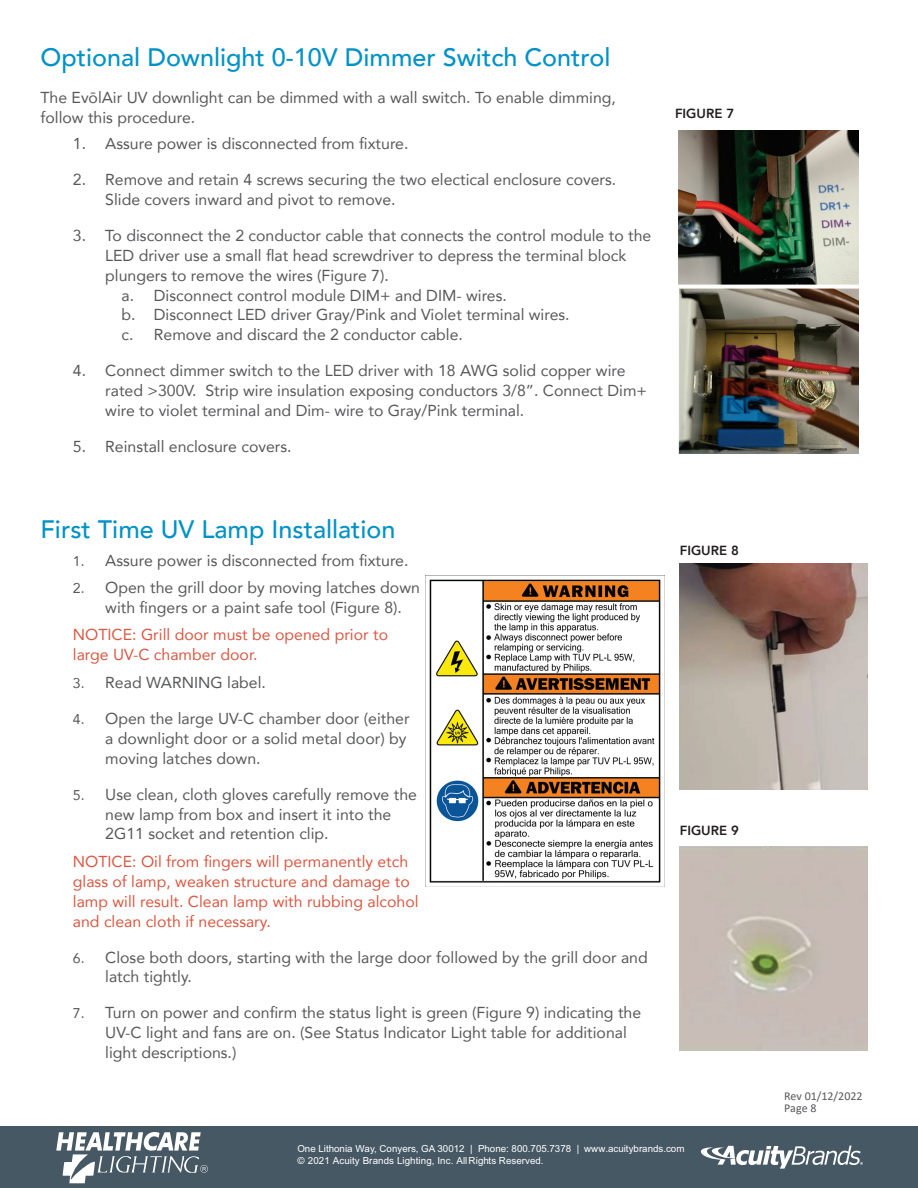
<style>
.page{position:relative;width:918px;height:1188px;background:#fff}
.page>*{position:absolute;margin:0;border:0;box-sizing:border-box;transform-origin:0 0}
.t1{font:500 25.2px "Avenir";color:#0092c7}
.t2{font:15.9px/19.8px "Avenir";color:#57585a}
.t3{font:15.9px/19.8px "Avenir";color:#d95842}
.t4{font:800 13.2px "Avenir";color:#231f20}
.t5{font:12px "Calibri";color:#57585a}
.t6{font:9.75px/11.6px "Arial";color:#fff}
.s1{font-size:14.1px}
</style>
<div class="page">
<div style="left:0;top:1126px;width:918px;height:61px;background:#475865"></div>
<svg style="left:701px;top:1146px;width:162px;height:23px"></svg>
<svg style="left:56px;top:1132px;width:152px;height:51px"></svg>
<img style="left:680px;top:847px;width:187px;height:204px">
<img style="left:680px;top:564px;width:187px;height:226px">
<img style="left:678px;top:131px;width:180px;height:322px">
<img style="left:425px;top:576px;width:239px;height:311px">
<h1 class="t1" style="left:40px;top:35px;width:571px">Optional Downlight 0-10V Dimmer Switch Control</h1>
<p class="t2" style="left:40px;top:87px;width:577px">The EvōlAir UV downlight can be dimmed with a wall switch. To enable dimming, follow this procedure.</p>
<p class="t2" style="left:73px;top:133px;width:337px">1. Assure power is disconnected from fixture.</p>
<p class="t2" style="left:105px;top:169px;width:513px;text-indent:-32px">2. Remove and retain 4 screws securing the two electical enclosure covers.<br>Slide covers inward and pivot to remove.</p>
<p class="t2" style="left:73px;top:225px;width:580px">3. To disconnect the 2 conductor cable that connects the control module to the</p>
<p class="t2" style="left:105px;top:245px;width:523px">LED driver use a small flat head screwdriver to depress the terminal block</p>
<p class="t2" style="left:105px;top:265px;width:285px">plungers to remove the wires (Figure 7).</p>
<p class="t2" style="left:121px;top:285px;width:387px">a. Disconnect control module DIM+ and DIM- wires.</p>
<p class="t2" style="left:121px;top:305px;width:450px">b. Disconnect LED driver Gray/Pink and Violet terminal wires.</p>
<p class="t2" style="left:121px;top:324px;width:343px">c. Remove and discard the 2 conductor cable.</p>
<p class="t2" style="left:105px;top:360px;width:543px;text-indent:-32px">4. Connect dimmer switch to the LED driver with 18 AWG solid copper wire rated &gt;300V. Strip wire insulation exposing conductors 3/8”. Connect Dim+ wire to violet terminal and Dim- wire to Gray/Pink terminal.</p>
<p class="t2" style="left:73px;top:436px;width:220px">5. Reinstall enclosure covers.</p>
<p class="t4" style="left:675px;top:103px;width:61px">FIGURE 7</p>
<h1 class="t1" style="left:40px;top:508px;width:357px">First Time UV Lamp Installation</h1>
<p class="t2" style="left:73px;top:550px;width:337px"><span class="s1">1.</span> Assure power is disconnected from fixture.</p>
<p class="t2" style="left:105px;top:577px;width:316px;text-indent:-32px"><span class="s1">2.</span> Open the grill door by moving latches down with fingers or a paint safe tool (Figure 8).</p>
<p class="t3" style="left:73px;top:625px;width:317px">NOTICE: Grill door must be opened prior to large UV-C chamber door.</p>
<p class="t2" style="left:73px;top:672px;width:195px"><span class="s1">3.</span> Read WARNING label.</p>
<p class="t2" style="left:105px;top:708px;width:306px;text-indent:-32px"><span class="s1">4.</span> Open the large UV-C chamber door (either a downlight door or a solid metal door) by moving latches down.</p>
<p class="t2" style="left:105px;top:784px;width:313px;text-indent:-32px"><span class="s1">5.</span> Use clean, cloth gloves carefully remove the new lamp from box and insert it into the<br>2G11 socket and retention clip.</p>
<p class="t3" style="left:73px;top:851px;width:347px">NOTICE: Oil from fingers will permanently etch glass of lamp, weaken structure and damage to lamp will result. Clean lamp with rubbing alcohol and clean cloth if necessary.</p>
<p class="t2" style="left:105px;top:947px;width:544px;text-indent:-32px"><span class="s1">6.</span> Close both doors, starting with the large door followed by the grill door and latch tightly.</p>
<p class="t2" style="left:105px;top:1003px;width:537px;text-indent:-32px"><span class="s1">7.</span> Turn on power and confirm the status light is green (Figure 9) indicating the<br>UV-C light and fans are on. (See Status Indicator Light table for additional light descriptions.)</p>
<p class="t4" style="left:680px;top:540px;width:61px">FIGURE 8</p>
<p class="t4" style="left:680px;top:820px;width:61px">FIGURE 9</p>
<p class="t6" style="left:297px;top:1144px;width:389px">One Lithonia Way, Conyers, GA 30012 | Phone: 800.705.7378 | www.acuitybrands.com © 2021 Acuity Brands Lighting, Inc. AllRights Reserved.</p>
<p class="t5" style="left:784px;top:1087px;width:80px">Rev 01/12/2022</p>
<p class="t5" style="left:784px;top:1099px;width:34px">Page 8</p>
</div>
